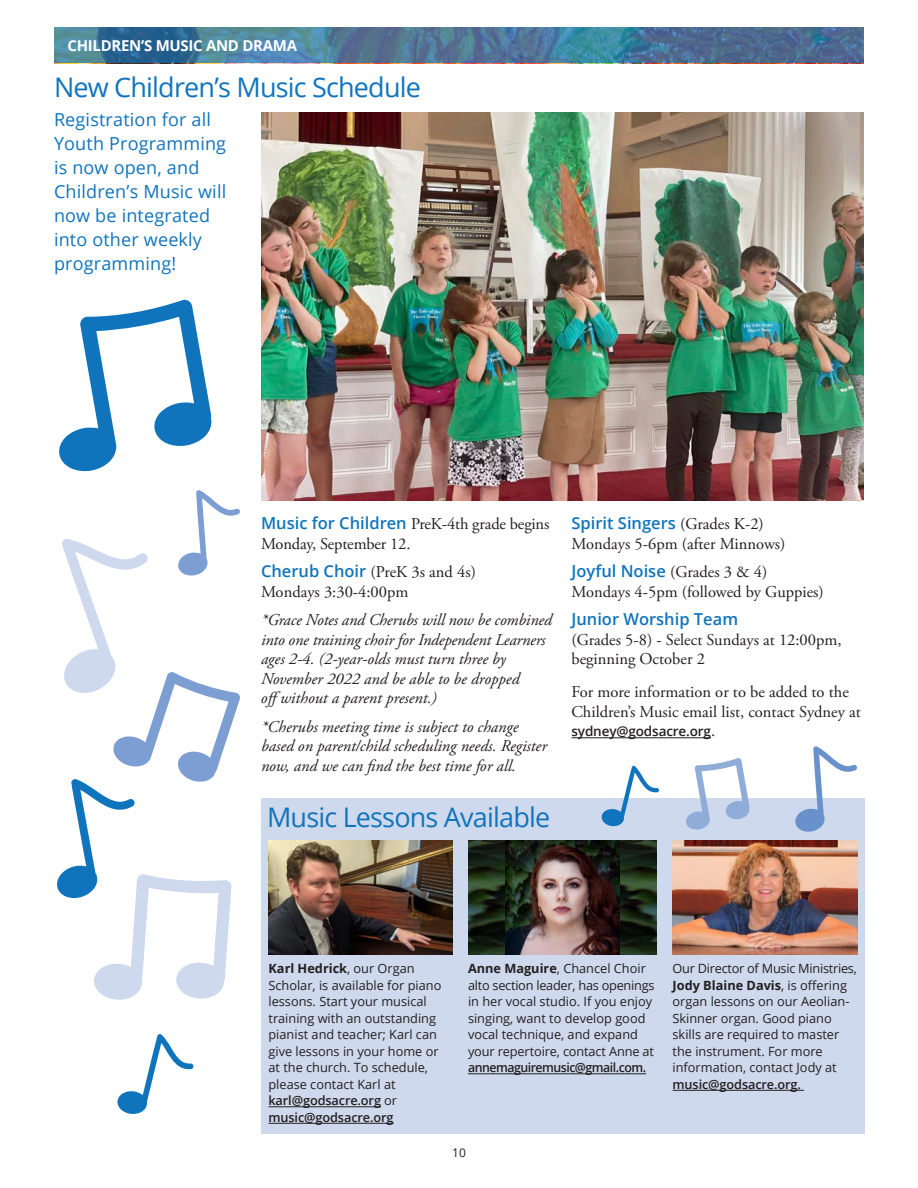
<style>
.page{position:relative;width:918px;height:1188px;background:#fff}
.page>*{position:absolute;margin:0;border:0;box-sizing:border-box;transform-origin:0 0}
._10_Head{font:27px "Open Sans";letter-spacing:-.03em;color:#1074bc}
._20_Subhead{font:18px/24px "Open Sans";letter-spacing:.01em;color:#1074bc}
._50_Body{font:italic 16.5px/19.5px "Adobe Garamond Pro";color:#231f20}
._20_Subhead-2{font:16.5px/19.5px "Adobe Garamond Pro";color:#231f20}
._50_Body-2{font:16.5px/19.5px "Adobe Garamond Pro";color:#231f20}
._20_Subhead-3{font:600 16.5px "Open Sans";color:#1074bc}
._00_Section_Title{font:700 15px "Open Sans";letter-spacing:-.02em;color:#fff}
._50_Body-3{font:600 13.5px "Open Sans";letter-spacing:-.01em;color:#231f20}
._50_Body-4{font:12.75px/16.5px "Open Sans";color:#231f20}
.t1{font:12px "Open Sans";color:#231f20}
.s1{font-family:"Open Sans";font-weight:600;color:#1074bc}
.s2{font-family:"Adobe Garamond Pro";font-weight:400;font-size:16.5px}
.s3{font-weight:700}
.s4{font-weight:600}
</style>
<div class="page">
<svg style="left:54px;top:27px;width:810px;height:36px;background:#497798"></svg>
<div style="left:261px;top:798px;width:604px;height:336px;background:#cfd9ed"></div>
<img style="left:261px;top:112px;width:603px;height:388px">
<hr style="left:572px;top:737px;width:139px;height:1px;background:#231f20">
<svg style="left:59px;top:300px;width:153px;height:172px"></svg>
<svg style="left:686px;top:758px;width:64px;height:72px"></svg>
<svg style="left:795px;top:746px;width:62px;height:86px"></svg>
<svg style="left:117px;top:1034px;width:77px;height:80px"></svg>
<svg style="left:601px;top:766px;width:58px;height:60px"></svg>
<svg style="left:57px;top:490px;width:183px;height:510px"></svg>
<img style="left:268px;top:841px;width:185px;height:113px">
<img style="left:672px;top:841px;width:185px;height:113px">
<hr style="left:673px;top:1090px;width:131px;height:1px;background:#231f20">
<hr style="left:268px;top:1106px;width:113px;height:1px;background:#231f20">
<hr style="left:268px;top:1123px;width:126px;height:1px;background:#231f20">
<hr style="left:468px;top:1073px;width:178px;height:1px;background:#231f20">
<img style="left:468px;top:841px;width:189px;height:113px">
<img style="left:506px;top:841px;width:113px;height:113px">
<p class="_00_Section_Title" style="left:68px;top:35px;width:231px">CHILDREN’S MUSIC AND DRAMA</p>
<p class="_10_Head" style="left:54px;top:69px;width:368px">New Children’s Music Schedule</p>
<p class="_20_Subhead" style="left:54px;top:107px;width:174px">Registration for all<br>Youth Programming is now open, and<br>Children’s Music will now be integrated into other weekly programming!</p>
<p class="_20_Subhead-2" style="left:261px;top:515px;width:290px"><span class="s1">Music for Children</span> PreK-4th grade begins<br>Monday, September 12.</p>
<p class="_20_Subhead-2" style="left:261px;top:563px;width:216px"><span class="s1">Cherub Choir</span> (PreK 3s and 4s)<br>Mondays 3:30-4:00pm</p>
<p class="_50_Body" style="left:261px;top:611px;width:292px">*Grace Notes and Cherubs will now be combined into one training choir for Independent Learners ages 2-4. (2-year-olds must turn three by November 2022 and be able to be dropped offwithout a parent present.)</p>
<p class="_50_Body" style="left:261px;top:717px;width:287px">*Cherubs meeting time is subject to change based on parent/child scheduling needs. Register now, and we can find the best time for all.</p>
<p class="_10_Head" style="left:267px;top:799px;width:285px">Music Lessons Available</p>
<p class="_20_Subhead-2" style="left:572px;top:515px;width:216px"><span class="s1">Spirit Singers</span> (Grades K-2)<br>Mondays 5-6pm (after Minnows)</p>
<p class="_20_Subhead-2" style="left:572px;top:563px;width:254px"><span class="s1">Joyful Noise</span> (Grades 3 &amp; 4)<br>Mondays 4-5pm (followed by Guppies)</p>
<p class="_20_Subhead-3" style="left:572px;top:608px;width:168px">Junior Worship Team</p>
<p class="_50_Body-2" style="left:572px;top:630px;width:272px">(Grades 5-8) - Select Sundays at 12:00pm, beginning October 2</p>
<p class="_50_Body-2" style="left:572px;top:683px;width:291px">For more information or to be added to the<br>Children’s Music email list, contact Sydney at</p>
<p class="_50_Body-3" style="left:572px;top:722px;width:145px">sydney@godsacre.org<span class="s2">.</span></p>
<p class="_50_Body-4" style="left:268px;top:960px;width:174px"><span class="s3">Karl Hedrick</span>, our Organ<br>Scholar, is available for piano lessons. Start your musical training with an outstanding pianist and teacher; Karl can give lessons in your home or at the church. To schedule, please contact Karl at <span class="s4">karl@godsacre.org</span> or <span class="s4">music@godsacre.org</span></p>
<p class="_50_Body-4" style="left:468px;top:960px;width:188px"><span class="s3">Anne Maguire</span>, Chancel Choir alto section leader, has openings in her vocal studio. If you enjoy singing, want to develop good vocal technique, and expand your repertoire, contact Anne at <span class="s4">annemaguiremusic@gmail.com.</span></p>
<p class="t1" style="left:452px;top:1144px;width:15px">10</p>
<p class="_50_Body-4" style="left:673px;top:960px;width:186px">Our Director of Music Ministries,<br><span class="s3">Jody Blaine Davis</span>, is offering organ lessons on our Aeolian-<br>Skinner organ. Good piano skills are required to master the instrument. For more information, contact Jody at <span class="s4">music@godsacre.org.</span></p>
</div>
